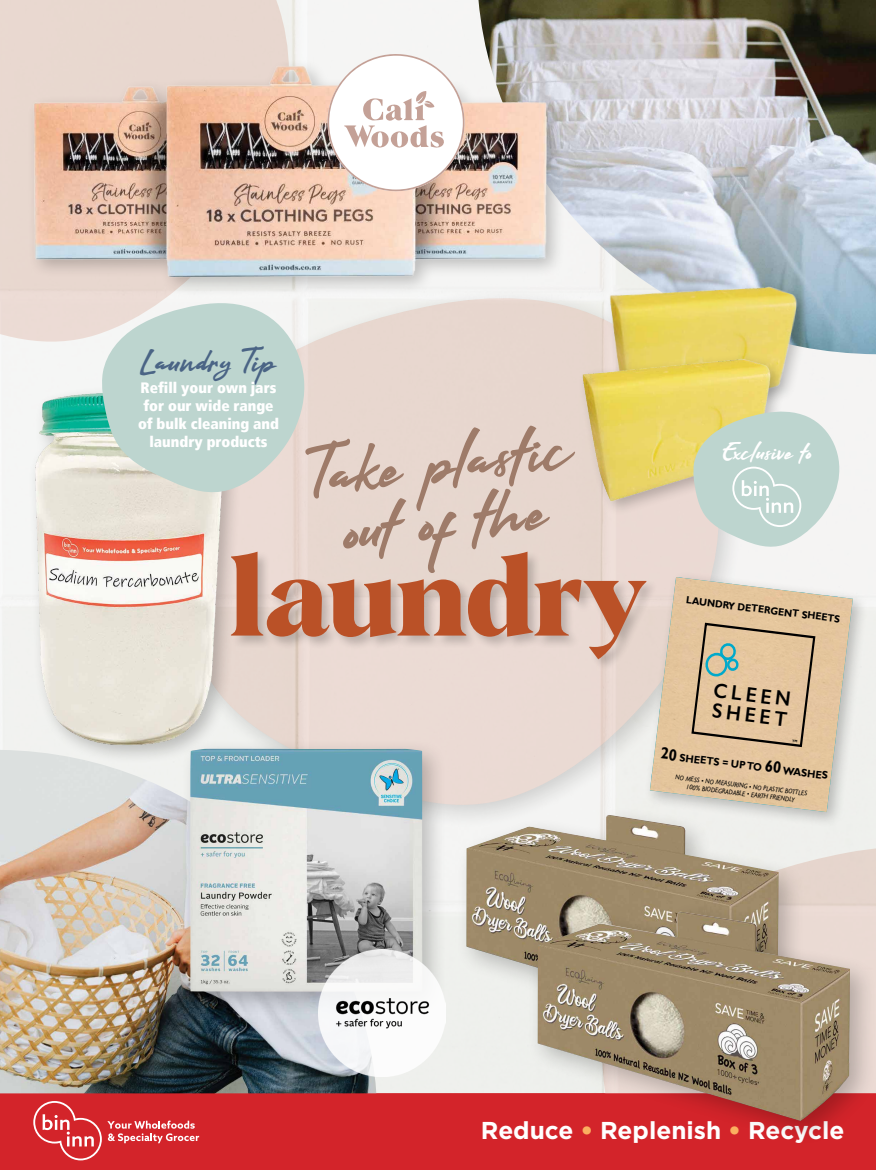
<style>
.page{position:relative;width:876px;height:1170px;background:#fff}
.page>*{position:absolute;margin:0;border:0;box-sizing:border-box;transform-origin:0 0}
.t1{font:700 112.5px "Albra";color:#ba5127}
.t2{font:64.95px/58.5px "Arkipelago";color:#9e7b69;text-align:center}
.t3{font:31.5px "Arkipelago";color:#4a6485}
.t4{font:700 24.45px "Gotham";color:#fff}
.t5{font:23.55px "Arkipelago";color:#fff}
.t6{font:600 20.7px/20.7px "Gill Sans";color:#000;scale:.93 1}
.t7{font:16.5px "Gotham";color:#fff}
.t8{font:900 condensed 15px/18px "Frutiger LT";color:#fff;text-align:center}
.t9{font:700 10.8px "Gill Sans";color:#000;scale:.93 1}
.t10{font:700 10.2px "Gill Sans";color:#000;scale:.93 1}
.t11{font:italic 6.9px/7.9px "Gill Sans";color:#000;text-align:center;scale:.93 1}
.s1{font-size:16.05px}
.s2{font-weight:900;color:#fbaf60}
</style>
<div class="page">
<img style="left:478px;top:0;width:398px;height:354px">
<img style="left:0;top:783px;width:377px;height:310px">
<img style="left:0;top:0;width:603px;height:340px">
<div style="left:644px;top:571px;width:225px;height:256px;background:#000;opacity:.23"></div>
<img style="left:591px;top:272px;width:218px;height:138px">
<div style="left:577px;top:352px;width:209px;height:165px;background:#000;opacity:.23"></div>
<img style="left:570px;top:351px;width:211px;height:160px">
<img style="left:0;top:358px;width:273px;height:425px">
<div style="left:230px;top:550px;width:430px;height:122px;background:#000;opacity:.2"></div>
<svg style="left:692px;top:410px;width:153px;height:139px"></svg>
<svg style="left:327px;top:54px;width:143px;height:137px"></svg>
<svg style="left:101px;top:301px;width:212px;height:194px;fill:#bdd5cf"></svg>
<div style="left:180px;top:738px;width:267px;height:278px;background:#000;opacity:.23"></div>
<img style="left:190px;top:748px;width:232px;height:243px">
<div style="left:455px;top:804px;width:351px;height:245px;background:#000;opacity:.23"></div>
<img style="left:466px;top:814px;width:313px;height:210px">
<img style="left:319px;top:949px;width:126px;height:127px">
<div style="left:0;top:1093px;width:876px;height:76px;background:#d3242a"></div>
<svg style="left:33px;top:1101px;width:166px;height:59px"></svg>
<div style="left:526px;top:901px;width:350px;height:245px;background:#000;opacity:.23"></div>
<img style="left:538px;top:911px;width:312px;height:209px">
<svg style="left:650px;top:577px;width:203px;height:235px"></svg>
<h3 class="t3" style="left:141px;top:342px;width:137px">Laundry Tip</h3>
<h3 class="t8" style="left:138px;top:379px;width:143px">Refill your own jars for our wide range of bulk cleaning and laundry products</h3>
<h2 class="t2" style="left:304px;top:442px;width:264px;rotate:-6deg">Take plastic out of the</h2>
<h1 class="t1" style="left:230px;top:513px;width:417px">laundry</h1>
<h3 class="t5" style="left:723px;top:437px;width:90px">Exclusive to</h3>
<h3 class="t10" style="left:687px;top:594px;width:168px;rotate:7deg">LAUNDRY DETERGENT SHEETS</h3>
<h3 class="t6" style="left:715px;top:679px;width:85px;rotate:7deg">CLEEN<br>SHEET</h3>
<h3 class="t9" style="left:661px;top:748px;width:183px;rotate:7deg"><span class="s1">20</span> SHEETS = UP TO <span class="s1">60</span> WASHES</h3>
<p class="t11" style="left:676px;top:773px;width:144px;rotate:7deg">NO MESS • NO MEASURING • NO PLASTIC BOTTLES<br>100% BIODEGRADABLE • EARTH FRIENDLY</p>
<h3 class="t7" style="left:745px;top:1112px;width:98px">bininn.co.nz</h3>
<h3 class="t4" style="left:481px;top:1114px;width:365px">Reduce <span class="s2">•</span> Replenish <span class="s2">•</span> Recycle</h3>
</div>
